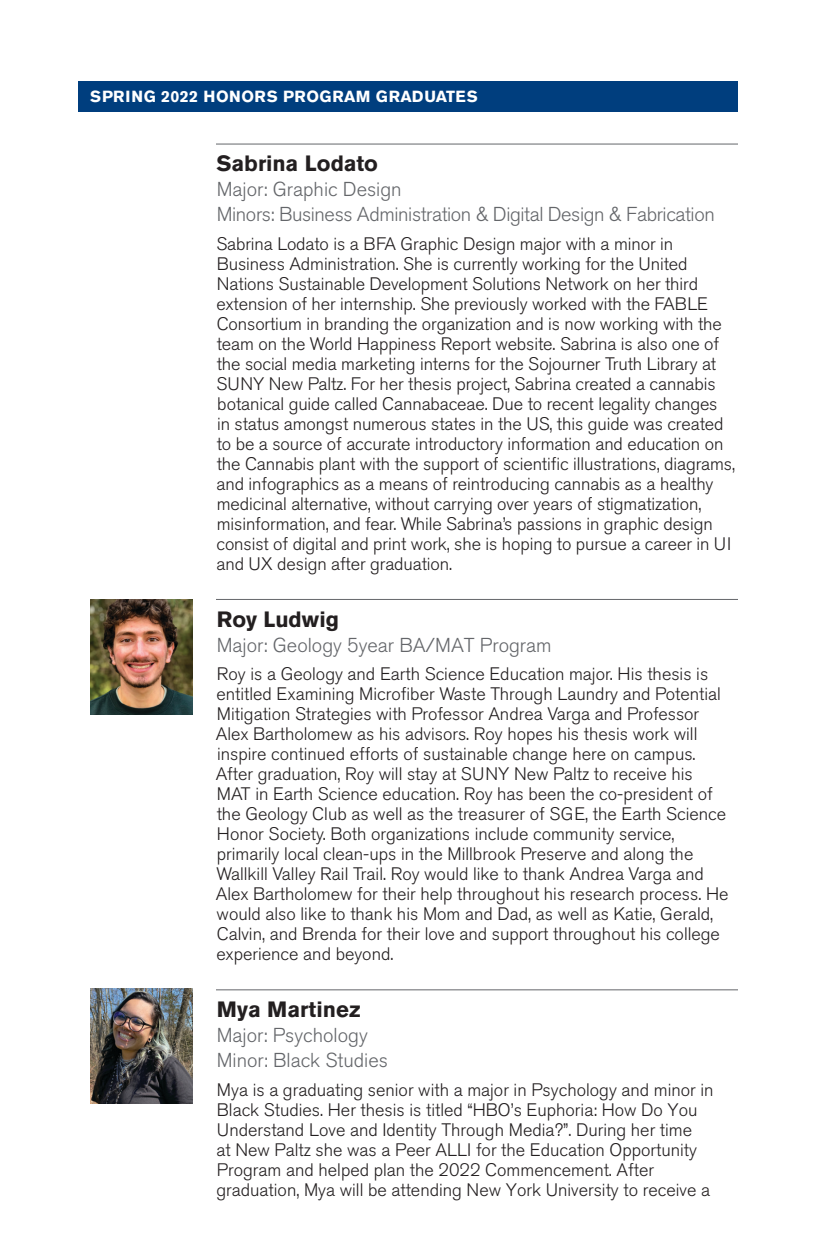
<style>
.page{position:relative;width:828px;height:1260px;background:#fff}
.page>*{position:absolute;margin:0;border:0;box-sizing:border-box;transform-origin:0 0}
.t1{font:700 22px "Akzidenz Grotesk BE";color:#231f20}
.t2{font:300 20px/25px "Akzidenz Grotesk BE";letter-spacing:-.02em;color:#64666a}
.t3{font:300 20px/25px "Akzidenz Grotesk BE";color:#64666a}
.t4{font:300 18px/20px "Akzidenz Grotesk BE";color:#231f20}
.t5{font:700 16px "Akzidenz Grotesk BE";letter-spacing:.02em;color:#fff}
</style>
<div class="page">
<div style="left:78px;top:81px;width:660px;height:30px;background:#003e7e"></div>
<hr style="left:216px;top:144px;width:522px;height:1px;background:#64666a">
<hr style="left:216px;top:599px;width:522px;height:1px;background:#64666a">
<hr style="left:216px;top:990px;width:522px;height:1px;background:#64666a">
<img style="left:90px;top:599px;width:102px;height:116px">
<img style="left:90px;top:988px;width:102px;height:116px">
<p class="t5" style="left:90px;top:87px;width:389px">SPRING 2022 HONORS PROGRAM GRADUATES</p>
<p class="t1" style="left:217px;top:151px;width:163px">Sabrina Lodato</p>
<p class="t2" style="left:217px;top:177px;width:499px">Major: Graphic Design<br>Minors: Business Administration &amp; Digital Design &amp; Fabrication</p>
<p class="t4" style="left:216px;top:234px;width:520px">Sabrina Lodato is a BFA Graphic Design major with a minor in Business Administration. She is currently working for the United Nations Sustainable Development Solutions Network on her third extension of her internship. She previously worked with the FABLE Consortium in branding the organization and is now working with the team on the World Happiness Report website. Sabrina is also one of the social media marketing interns for the Sojourner Truth Library at SUNY New Paltz. For her thesis project, Sabrina created a cannabis botanical guide called Cannabaceae. Due to recent legality changes<br>in status amongst numerous states in the US, this guide was created to be a source of accurate introductory information and education on the Cannabis plant with the support of scientific illustrations, diagrams, and infographics as a means of reintroducing cannabis as a healthy medicinal alternative, without carrying over years of stigmatization, misinformation, and fear. While Sabrina’s passions in graphic design consist of digital and print work, she is hoping to pursue a career in UI and UX design after graduation.</p>
<p class="t1" style="left:217px;top:606px;width:124px">Roy Ludwig</p>
<p class="t3" style="left:217px;top:633px;width:336px">Major: Geology 5year BA/MAT Program</p>
<p class="t4" style="left:216px;top:664px;width:514px">Roy is a Geology and Earth Science Education major. His thesis is entitled Examining Microfiber Waste Through Laundry and Potential Mitigation Strategies with Professor Andrea Varga and Professor Alex Bartholomew as his advisors. Roy hopes his thesis work will inspire continued efforts of sustainable change here on campus.<br>After graduation, Roy will stay at SUNY New Paltz to receive his MAT in Earth Science education. Roy has been the co-president of the Geology Club as well as the treasurer of SGE, the Earth Science Honor Society. Both organizations include community service, primarily local clean-ups in the Millbrook Preserve and along the Wallkill Valley Rail Trail. Roy would like to thank Andrea Varga and Alex Bartholomew for their help throughout his research process. He would also like to thank his Mom and Dad, as well as Katie, Gerald, Calvin, and Brenda for their love and support throughout his college experience and beyond.</p>
<p class="t1" style="left:217px;top:997px;width:145px">Mya Martinez</p>
<p class="t3" style="left:217px;top:1023px;width:173px">Major: Psychology<br>Minor: Black Studies</p>
<p class="t4" style="left:216px;top:1080px;width:499px">Mya is a graduating senior with a major in Psychology and minor in Black Studies. Her thesis is titled “HBO’s Euphoria: How Do You Understand Love and Identity Through Media?”. During her time<br>at New Paltz she was a Peer ALLI for the Education Opportunity Program and helped plan the 2022 Commencement. After graduation, Mya will be attending New York University to receive a</p>
</div>
